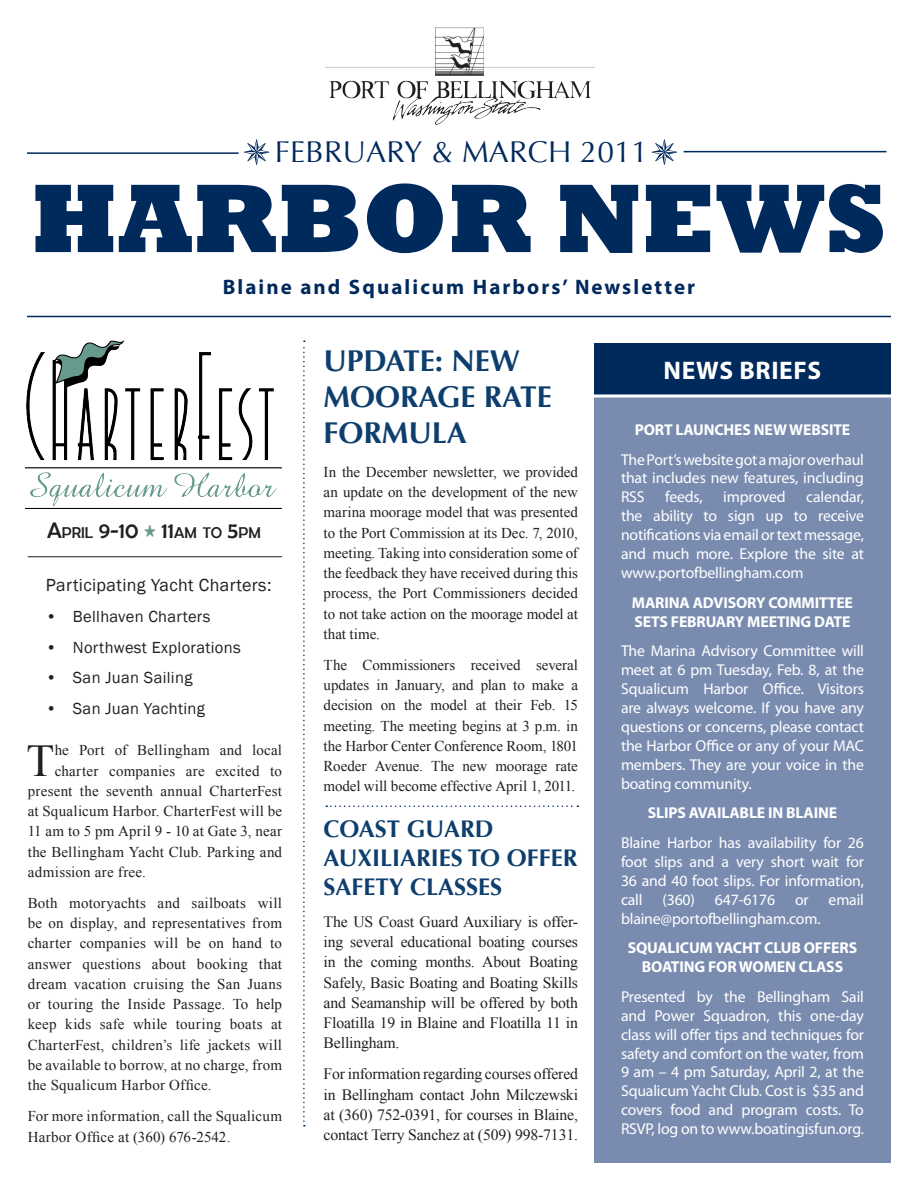
<style>
.page{position:relative;width:918px;height:1188px;background:#fff}
.page>*{position:absolute;margin:0;border:0;box-sizing:border-box;transform-origin:0 0}
.t1{font:800 99px "Rockwell";color:#00295c}
.Body_Text{font:45.6px "Times New Roman";color:#231f20}
.Headline_Blue{font:700 30px/36px "Optima";color:#0d3e6d}
.t2{font:30px "Optima";letter-spacing:.01em;color:#00295c}
.Side_Bar_Headline_Wh{font:700 25.5px "Myriad Pro";letter-spacing:.025em;color:#fff}
.Headline_Blue-2{font:700 24px/28.8px "Optima";color:#0d3e6d}
.t3{font:700 21px "Myriad Pro";letter-spacing:.1em;color:#00295c}
.Side_Bar_Text_Black{font:18px "Franklin Gothic";letter-spacing:.02em;color:#231f20}
.Side_Bar_Text_Black-2{font:16.5px "Franklin Gothic";letter-spacing:.02em;color:#231f20}
.Side_Bar_Text_White{font:15.75px/18.9px "Myriad Pro";letter-spacing:-.01em;color:#fff;text-align:justify}
.Body_Text-2{font:15.75px/20.2px "Times New Roman";letter-spacing:-.01em;color:#231f20;text-align:justify}
.Side_Bar_Text_White-2{font:700 15.75px/18.9px "Myriad Pro";letter-spacing:-.01em;color:#fff}
.t4{font:15.75px "Berlin Sans FB";color:#231f20}
.Body_Text-3{font:15px/20.2px "Times New Roman";letter-spacing:.01em;color:#231f20;text-align:justify}
.s1{font-size:22.5px}
.s2{font-size:33px;color:#679a8e}
</style>
<div class="page">
<div style="left:594px;top:396px;width:297px;height:766px;background:#798cb0"></div>
<div style="left:594px;top:344px;width:297px;height:52px;background:#00295c"></div>
<img style="left:325px;top:27px;width:270px;height:71px">
<hr style="left:27px;top:152px;width:212px;height:2px;background:#00295c">
<hr style="left:27px;top:316px;width:864px;height:1px;background:#00295c">
<hr style="left:684px;top:151px;width:203px;height:1px;background:#00295c">
<svg style="left:244px;top:139px;width:25px;height:26px"></svg>
<svg style="left:652px;top:139px;width:25px;height:26px"></svg>
<svg style="left:594px;top:394px;width:297px;height:4px"></svg>
<hr style="left:28px;top:556px;width:254px;height:1px;background:#231f20">
<svg style="left:326px;top:806px;width:252px;height:1px"></svg>
<svg style="left:303px;top:340px;width:2px;height:786px"></svg>
<img style="left:26px;top:340px;width:256px;height:169px">
<p class="t2" style="left:275px;top:134px;width:375px">FEBRUARY &amp; MARCH 2011</p>
<p class="t1" style="left:31px;top:162px;width:857px">HARBOR NEWS</p>
<p class="t3" style="left:223px;top:273px;width:474px">Blaine and Squalicum Harbors’ Newsletter</p>
<p class="t4" style="left:47px;top:524px;width:215px"><span class="s1">A</span>PRIL <span class="s1">9-10</span> <span class="s2">*</span> <span class="s1">11</span>AM TO <span class="s1">5</span>PM</p>
<p class="Side_Bar_Text_Black" style="left:46px;top:574px;width:227px">Participating Yacht Charters:</p>
<p class="Side_Bar_Text_Black-2" style="left:46px;top:606px;width:166px">• Bellhaven Charters</p>
<p class="Side_Bar_Text_Black-2" style="left:46px;top:637px;width:196px">• Northwest Explorations</p>
<p class="Side_Bar_Text_Black-2" style="left:46px;top:667px;width:148px">• San Juan Sailing</p>
<p class="Side_Bar_Text_Black-2" style="left:46px;top:698px;width:161px">• San Juan Yachting</p>
<p class="Body_Text" style="left:26px;top:730px;width:29px">T</p>
<p class="Body_Text-3" style="left:55px;top:740px;width:229px">he Port of Bellingham and local</p>
<p class="Body_Text-3" style="left:55px;top:760px;width:229px">charter companies are excited to</p>
<p class="Body_Text-3" style="left:28px;top:781px;width:256px">present the seventh annual CharterFest</p>
<p class="Body_Text-3" style="left:28px;top:801px;width:256px">at Squalicum Harbor. CharterFest will be</p>
<p class="Body_Text-3" style="left:28px;top:821px;width:256px">11 am to 5 pm April 9 - 10 at Gate 3, near</p>
<p class="Body_Text-3" style="left:28px;top:841px;width:256px">the Bellingham Yacht Club. Parking and</p>
<p class="Body_Text-3" style="left:28px;top:862px;width:120px">admission are free.</p>
<p class="Body_Text-3" style="left:28px;top:893px;width:256px">Both motoryachts and sailboats will be on display, and representatives from charter companies will be on hand to answer questions about booking that dream vacation cruising the San Juans or touring the Inside Passage. To help keep kids safe while touring boats at CharterFest, children’s life jackets will be available to borrow, at no charge, from the Squalicum Harbor Office.</p>
<p class="Body_Text-3" style="left:28px;top:1106px;width:256px">For more information, call the Squalicum<br>Harbor Office at (360) 676-2542.</p>
<p class="Headline_Blue" style="left:324px;top:343px;width:230px">UPDATE: NEW<br>MOORAGE RATE<br>FORMULA</p>
<p class="Body_Text-3" style="left:324px;top:462px;width:256px">In the December newsletter, we provided an update on the development of the new marina moorage model that was presented to the Port Commission at its Dec. 7, 2010, meeting. Taking into consideration some of the feedback they have received during this process, the Port Commissioners decided to not take action on the moorage model at that time.</p>
<p class="Body_Text-3" style="left:324px;top:655px;width:256px">The Commissioners received several updates in January, and plan to make a decision on the model at their Feb. 15 meeting. The meeting begins at 3 p.m. in the Harbor Center Conference Room, 1801<br>Roeder Avenue. The new moorage rate model will become effective April 1, 2011.</p>
<p class="Headline_Blue-2" style="left:324px;top:815px;width:255px">COAST GUARD<br>AUXILIARIES TO OFFER<br>SAFETY CLASSES</p>
<p class="Body_Text-2" style="left:324px;top:911px;width:256px">The US Coast Guard Auxiliary is offer&shy;ing several educational boating courses in the coming months. About Boating Safely, Basic Boating and Boating Skills and Seamanship will be offered by both Floatilla 19 in Blaine and Floatilla 11 in Bellingham.</p>
<p class="Body_Text-2" style="left:324px;top:1064px;width:256px">For information regarding courses offered in Bellingham contact John Milczewski at (360) 752-0391, for courses in Blaine, contact Terry Sanchez at (509) 998-7131.</p>
<p class="Side_Bar_Headline_Wh" style="left:664px;top:354px;width:159px">NEWS BRIEFS</p>
<p class="Side_Bar_Text_White-2" style="left:635px;top:420px;width:217px">PORT LAUNCHES NEW WEBSITE</p>
<p class="Side_Bar_Text_White" style="left:621px;top:450px;width:245px">The Port’s website got a major overhaul that includes new features, including RSS</p>
<p class="Side_Bar_Text_White" style="left:665px;top:487px;width:39px">feeds,</p>
<p class="Side_Bar_Text_White" style="left:723px;top:487px;width:64px">improved</p>
<p class="Side_Bar_Text_White" style="left:621px;top:487px;width:245px;text-indent:185px">calendar, the ability to sign up to receive notifications via email or text message, and much more. Explore the site at www.portofbellingham.com</p>
<p class="Side_Bar_Text_White-2" style="left:632px;top:592px;width:223px">MARINA ADVISORY COMMITTEE<br>SETS FEBRUARY MEETING DATE</p>
<p class="Side_Bar_Text_White" style="left:621px;top:641px;width:245px">The Marina Advisory Committee will meet at 6 pm Tuesday, Feb. 8, at the Squalicum Harbor Office. Visitors are always welcome. If you have any questions or concerns, please contact the Harbor Office or any of your MAC members. They are your voice in the boating community.</p>
<p class="Side_Bar_Text_White-2" style="left:648px;top:803px;width:191px">SLIPS AVAILABLE IN BLAINE</p>
<p class="Side_Bar_Text_White" style="left:621px;top:833px;width:245px">Blaine Harbor has availability for 26 foot slips and a very short wait for 36 and 40 foot slips. For information, call</p>
<p class="Side_Bar_Text_White" style="left:662px;top:890px;width:34px">(360)</p>
<p class="Side_Bar_Text_White" style="left:715px;top:890px;width:62px">647-6176</p>
<p class="Side_Bar_Text_White" style="left:795px;top:890px;width:15px">or</p>
<p class="Side_Bar_Text_White" style="left:829px;top:890px;width:37px">email</p>
<p class="Side_Bar_Text_White" style="left:621px;top:909px;width:201px">blaine@portofbellingham.com.</p>
<p class="Side_Bar_Text_White-2" style="left:628px;top:938px;width:231px;text-align:center">SQUALICUM YACHT CLUB OFFERS<br>BOATING FOR WOMEN CLASS</p>
<p class="Side_Bar_Text_White" style="left:621px;top:987px;width:245px">Presented by the Bellingham Sail and Power Squadron, this one-day class will offer tips and techniques for safety and comfort on the water, from 9 am – 4 pm Saturday, April 2, at the Squalicum Yacht Club. Cost is $35 and covers food and program costs. To RSVP, log on to www.boatingisfun.org.</p>
</div>
